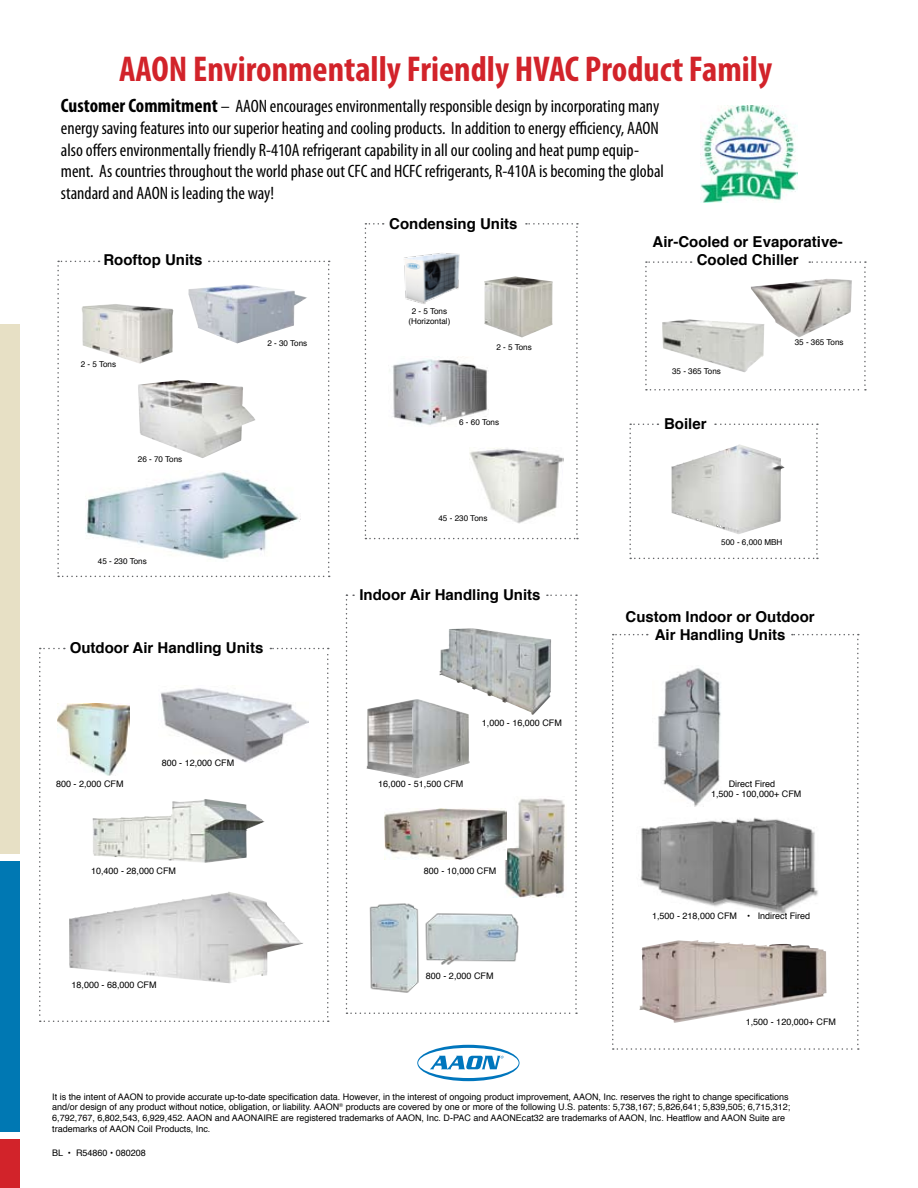
<style>
.page{position:relative;width:918px;height:1188px;background:#fff}
.page>*{position:absolute;margin:0;border:0;box-sizing:border-box;transform-origin:0 0}
.t1{font:700 condensed 36px "Myriad Pro";color:#d2232a}
.t2{font:condensed 18px/21.6px "Myriad Pro";color:#000}
.t3{font:700 15px/18px "Helvetica";color:#000;text-align:center}
.t4{font:9px/10.8px "Helvetica";color:#000}
.t5{font:8.1px/9.8px "Helvetica";color:#000;text-align:center}
.s1{font-weight:700;font-size:19.5px}
</style>
<div class="page">
<svg style="left:612px;top:634px;width:247px;height:416px"></svg>
<img style="left:637px;top:816px;width:189px;height:102px">
<img style="left:639px;top:940px;width:188px;height:83px">
<img style="left:652px;top:665px;width:79px;height:141px">
<svg style="left:39px;top:648px;width:290px;height:374px"></svg>
<svg style="left:346px;top:595px;width:231px;height:419px"></svg>
<img style="left:439px;top:628px;width:112px;height:87px">
<img style="left:366px;top:699px;width:104px;height:79px">
<img style="left:504px;top:797px;width:62px;height:101px">
<img style="left:384px;top:808px;width:122px;height:51px">
<img style="left:366px;top:898px;width:58px;height:98px">
<img style="left:418px;top:911px;width:105px;height:56px">
<svg style="left:57px;top:261px;width:273px;height:316px"></svg>
<img style="left:81px;top:304px;width:92px;height:60px">
<img style="left:188px;top:284px;width:119px;height:59px">
<img style="left:138px;top:380px;width:117px;height:78px">
<img style="left:86px;top:470px;width:215px;height:92px">
<svg style="left:629px;top:424px;width:189px;height:135px"></svg>
<img style="left:671px;top:444px;width:114px;height:90px">
<svg style="left:365px;top:223px;width:213px;height:316px"></svg>
<img style="left:484px;top:276px;width:69px;height:62px">
<img style="left:469px;top:448px;width:94px;height:76px">
<img style="left:388px;top:357px;width:101px;height:70px">
<img style="left:401px;top:251px;width:61px;height:55px">
<svg style="left:645px;top:261px;width:221px;height:130px"></svg>
<img style="left:751px;top:279px;width:101px;height:59px">
<img style="left:662px;top:320px;width:102px;height:52px">
<svg style="left:417px;top:1045px;width:103px;height:36px"></svg>
<img style="left:701px;top:106px;width:97px;height:96px">
<div style="left:0;top:324px;width:19px;height:530px;background:#e7e0c5"></div>
<div style="left:0;top:862px;width:20px;height:270px;background:#0078b3"></div>
<div style="left:0;top:1139px;width:20px;height:49px;background:#d2232a"></div>
<h1 class="t1" style="left:119px;top:47px;width:655px">AAON Environmentally Friendly HVAC Product Family</h1>
<p class="t2" style="left:61px;top:95px;width:605px"><span class="s1">Customer Commitment</span> – AAON encourages environmentally responsible design by incorporating many energy saving features into our superior heating and cooling products. In addition to energy efficiency, AAON also offers environmentally friendly R-410A refrigerant capability in all our cooling and heat pump equip&shy;ment. As countries throughout the world phase out CFC and HCFC refrigerants, R-410A is becoming the global standard and AAON is leading the way!</p>
<h3 class="t3" style="left:103px;top:250px;width:101px">Rooftop Units</h3>
<p class="t5" style="left:81px;top:359px;width:37px">2 - 5 Tons</p>
<p class="t5" style="left:138px;top:454px;width:46px">26 - 70 Tons</p>
<p class="t5" style="left:98px;top:556px;width:50px">45 - 230 Tons</p>
<p class="t5" style="left:267px;top:338px;width:41px">2 - 30 Tons</p>
<h3 class="t3" style="left:70px;top:637px;width:195px">Outdoor Air Handling Units</h3>
<p class="t4" style="left:56px;top:778px;width:69px">800 - 2,000 CFM</p>
<p class="t4" style="left:162px;top:758px;width:74px">800 - 12,000 CFM</p>
<p class="t4" style="left:91px;top:865px;width:87px">10,400 - 28,000 CFM</p>
<p class="t4" style="left:72px;top:980px;width:87px">18,000 - 68,000 CFM</p>
<h3 class="t3" style="left:389px;top:214px;width:130px">Condensing Units</h3>
<p class="t5" style="left:409px;top:306px;width:43px">2 - 5 Tons (Horizontal)</p>
<p class="t5" style="left:496px;top:342px;width:37px">2 - 5 Tons</p>
<p class="t5" style="left:459px;top:417px;width:41px">6 - 60 Tons</p>
<p class="t5" style="left:438px;top:513px;width:50px">45 - 230 Tons</p>
<h3 class="t3" style="left:359px;top:585px;width:183px">Indoor Air Handling Units</h3>
<p class="t4" style="left:482px;top:717px;width:82px">1,000 - 16,000 CFM</p>
<p class="t4" style="left:378px;top:778px;width:87px">16,000 - 51,500 CFM</p>
<p class="t4" style="left:424px;top:865px;width:74px">800 - 10,000 CFM</p>
<p class="t4" style="left:426px;top:970px;width:69px">800 - 2,000 CFM</p>
<h3 class="t3" style="left:653px;top:232px;width:192px">Air-Cooled or Evaporative-<br>Cooled Chiller</h3>
<p class="t5" style="left:672px;top:366px;width:50px">35 - 365 Tons</p>
<h3 class="t3" style="left:664px;top:414px;width:44px">Boiler</h3>
<p class="t5" style="left:795px;top:337px;width:50px">35 - 365 Tons</p>
<p class="t5" style="left:721px;top:537px;width:63px">500 - 6,000 MBH</p>
<h3 class="t3" style="left:626px;top:607px;width:191px">Custom Indoor or Outdoor<br>Air Handling Units</h3>
<p class="t4" style="left:729px;top:778px;width:48px">Direct Fired</p>
<p class="t4" style="left:711px;top:788px;width:92px">1,500 - 100,000+ CFM</p>
<p class="t4" style="left:652px;top:910px;width:160px">1,500 - 218,000 CFM • Indirect Fired</p>
<p class="t4" style="left:746px;top:1016px;width:92px">1,500 - 120,000+ CFM</p>
<p class="t4" style="left:52px;top:1091px;width:740px">It is the intent of AAON to provide accurate up-to-date specification data. However, in the interest of ongoing product improvement, AAON, Inc. reserves the right to change specifications and/or design of any product without notice, obligation, or liability. AAON<sup>®</sup> products are covered by one or more of the following U.S. patents: 5,738,167; 5,826,641; 5,839,505; 6,715,312; 6,792,767, 6,802,543, 6,929,452. AAON and AAONAIRE are registered trademarks of AAON, Inc. D-PAC and AAONEcat32 are trademarks of AAON, Inc. Heatflow and AAON Suite are trademarks of AAON Coil Products, Inc.</p>
<p class="t4" style="left:52px;top:1147px;width:95px">BL • R54860 • 080208</p>
</div>
